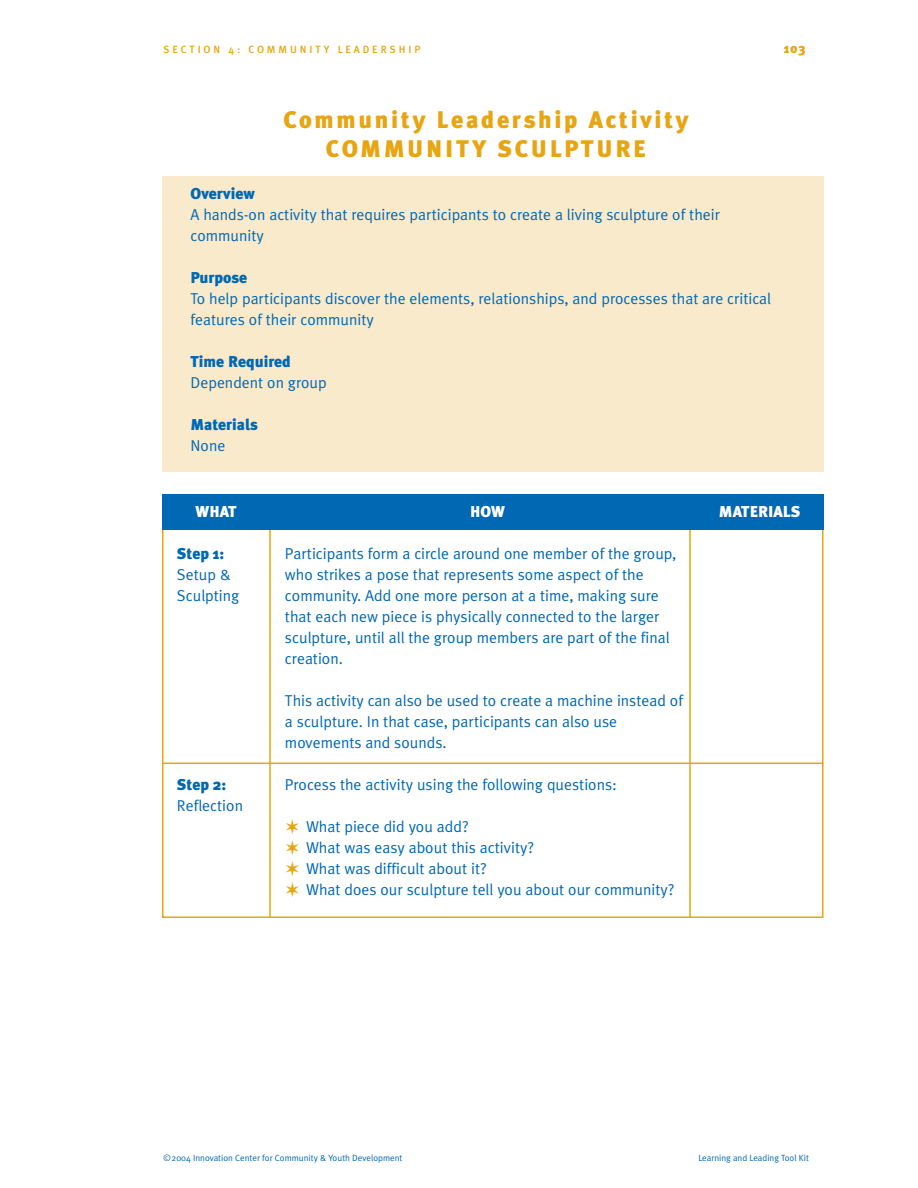
<style>
.page{position:relative;width:918px;height:1188px;background:#fff}
.page>*{position:absolute;margin:0;border:0;box-sizing:border-box;transform-origin:0 0}
.t1{font:900 24px/28.8px "Meta Plus";letter-spacing:.11em;color:#e7a512;text-align:center}
.t2{font:15.75px/21px "Meta Plus Normal";color:#0168b3}
.t3{font:900 15.75px "Meta Plus";color:#0168b3}
.t4{font:900 15.75px "Meta Plus";color:#fff}
.t5{font:900 13.5px "Meta Plus";color:#e7a512}
.t6{font:500 10.5px "Meta Plus";letter-spacing:.27em;color:#e7a512}
.t7{font:9px "Meta Plus Normal";color:#0168b3}
.s1{color:#e7a512}
</style>
<div class="page">
<hr style="left:689px;top:523px;width:2px;height:395px;background:#e7a512">
<hr style="left:269px;top:526px;width:2px;height:391px;background:#e7a512">
<div style="left:162px;top:495px;width:662px;height:35px;background:#0168b3"></div>
<hr style="left:162px;top:763px;width:662px;height:1px;background:#e7a512">
<div style="left:162px;top:176px;width:662px;height:296px;background:#f9eacb"></div>
<p class="t6" style="left:163px;top:45px;width:258px">SECTION 4: COMMUNITY LEADERSHIP</p>
<p class="t5" style="left:784px;top:43px;width:23px">103</p>
<h1 class="t1" style="left:283px;top:108px;width:407px">Community Leadership Activity<br>COMMUNITY SCULPTURE</h1>
<p class="t3" style="left:190px;top:188px;width:66px">Overview</p>
<p class="t2" style="left:190px;top:206px;width:531px">A hands-on activity that requires participants to create a living sculpture of their community</p>
<p class="t3" style="left:190px;top:272px;width:58px">Purpose</p>
<p class="t2" style="left:190px;top:290px;width:582px">To help participants discover the elements, relationships, and processes that are critical features of their community</p>
<p class="t3" style="left:190px;top:356px;width:102px">Time Required</p>
<p class="t2" style="left:190px;top:374px;width:138px">Dependent on group</p>
<p class="t3" style="left:190px;top:419px;width:69px">Materials</p>
<p class="t2" style="left:190px;top:437px;width:36px">None</p>
<p class="t4" style="left:196px;top:506px;width:43px">WHAT</p>
<p class="t4" style="left:470px;top:506px;width:36px">HOW</p>
<p class="t4" style="left:719px;top:506px;width:83px">MATERIALS</p>
<p class="t3" style="left:177px;top:548px;width:49px">Step 1:</p>
<p class="t2" style="left:285px;top:545px;width:393px">Participants form a circle around one member of the group,</p>
<p class="t2" style="left:177px;top:566px;width:55px">Setup &amp;</p>
<p class="t2" style="left:285px;top:566px;width:360px">who strikes a pose that represents some aspect of the</p>
<p class="t2" style="left:177px;top:587px;width:64px">Sculpting</p>
<p class="t2" style="left:285px;top:587px;width:386px">community. Add one more person at a time, making sure that each new piece is physically connected to the larger sculpture, until all the group members are part of the final creation.</p>
<p class="t2" style="left:285px;top:692px;width:400px">This activity can also be used to create a machine instead of a sculpture. In that case, participants can also use movements and sounds.</p>
<p class="t3" style="left:177px;top:779px;width:51px">Step 2:</p>
<p class="t2" style="left:285px;top:776px;width:333px">Process the activity using the following questions:</p>
<p class="t2" style="left:177px;top:797px;width:68px">Reflection</p>
<p class="t2" style="left:285px;top:818px;width:391px"><span class="s1">✶</span> What piece did you add?<br><span class="s1">✶</span> What was easy about this activity?<br><span class="s1">✶</span> What was difficult about it?<br><span class="s1">✶</span> What does our sculpture tell you about our community?</p>
<p class="t7" style="left:163px;top:1154px;width:240px">©2004 Innovation Center for Community &amp; Youth Development</p>
<p class="t7" style="left:698px;top:1154px;width:112px">Learning and Leading Tool Kit</p>
</div>
